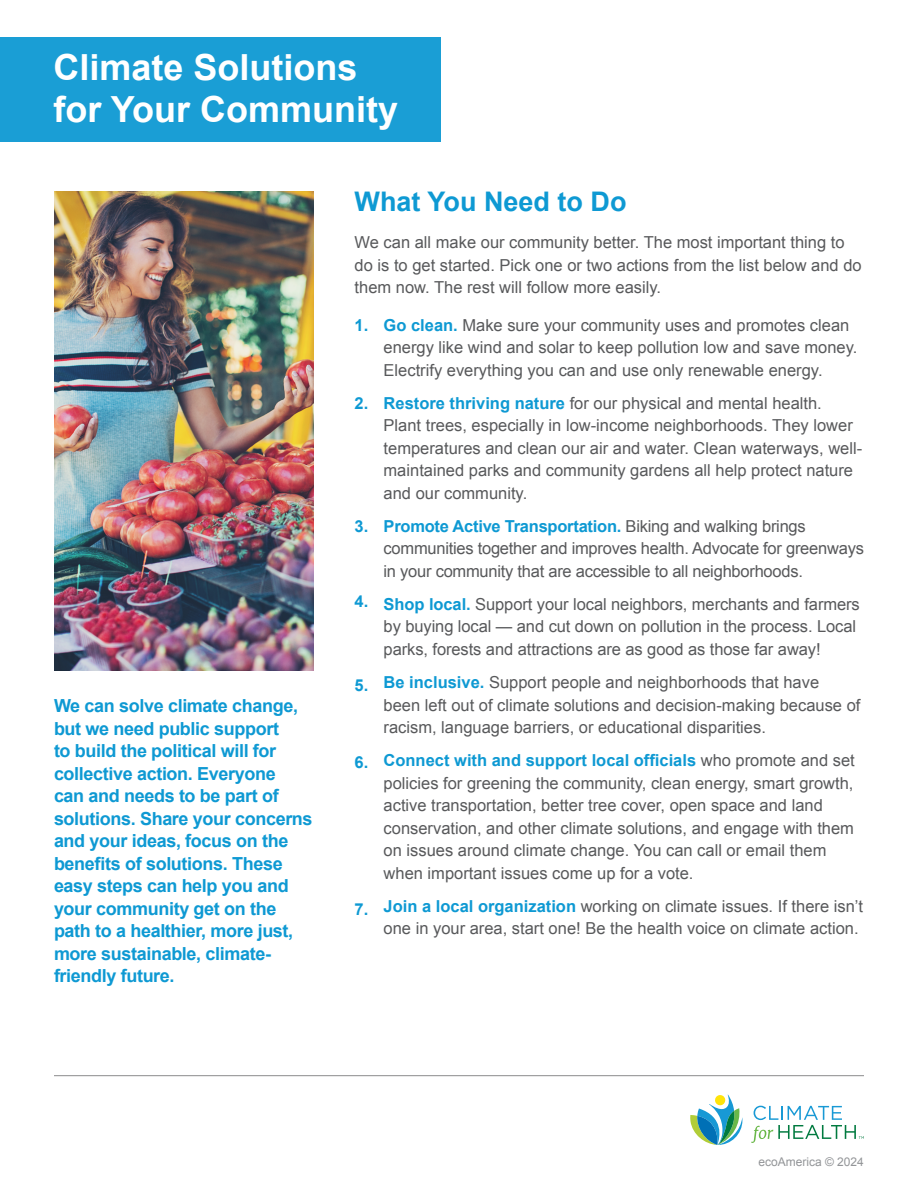
<style>
.page{position:relative;width:918px;height:1188px;background:#fff}
.page>*{position:absolute;margin:0;border:0;box-sizing:border-box;transform-origin:0 0}
.t1{font:700 36px/42px "Arial";color:#fff}
.t2{font:700 27px "Arial";color:#0e99d3}
.t3{font:700 18px/22.5px "Arial";letter-spacing:-.02em;color:#0e99d3}
.t4{font:16.5px/22.5px "Arial";color:#58595b}
.t5{font:700 16.5px "Arial";color:#0e99d3}
.t6{font:12px "Arial";color:#939598}
.s1{font-weight:700;color:#0e99d3}
</style>
<div class="page">
<img style="left:54px;top:191px;width:259px;height:479px">
<div style="left:0;top:38px;width:441px;height:104px;background:#1a9ed5"></div>
<hr style="left:54px;top:1075px;width:810px;height:1px;background:#58595b">
<svg style="left:751px;top:1106px;width:113px;height:37px"></svg>
<svg style="left:690px;top:1095px;width:52px;height:50px"></svg>
<h1 class="t1" style="left:54px;top:48px;width:346px">Climate Solutions for Your Community</h1>
<h2 class="t2" style="left:355px;top:184px;width:274px">What You Need to Do</h2>
<p class="t3" style="left:54px;top:695px;width:260px">We can solve climate change, but we need public support<br>to build the political will for collective action. Everyone<br>can and needs to be part of solutions. Share your concerns and your ideas, focus on the benefits of solutions. These easy steps can help you and your community get on the path to a healthier, more just, more sustainable, climate&shy;friendly future.</p>
<p class="t4" style="left:355px;top:232px;width:509px">We can all make our community better. The most important thing to do is to get started. Pick one or two actions from the list below and do them now. The rest will follow more easily.</p>
<p class="t5" style="left:355px;top:314px;width:15px">1.</p>
<p class="t5" style="left:355px;top:392px;width:15px">2.</p>
<p class="t5" style="left:355px;top:515px;width:15px">3.</p>
<p class="t5" style="left:355px;top:590px;width:15px">4.</p>
<p class="t5" style="left:355px;top:674px;width:15px">5.</p>
<p class="t5" style="left:355px;top:751px;width:15px">6.</p>
<p class="t5" style="left:355px;top:898px;width:15px">7.</p>
<p class="t4" style="left:384px;top:314px;width:475px"><span class="s1">Go clean.</span> Make sure your community uses and promotes clean energy like wind and solar to keep pollution low and save money.<br>Electrify everything you can and use only renewable energy.</p>
<p class="t4" style="left:384px;top:392px;width:480px"><span class="s1">Restore thriving nature</span> for our physical and mental health.<br>Plant trees, especially in low-income neighborhoods. They lower temperatures and clean our air and water. Clean waterways, well&shy;maintained parks and community gardens all help protect nature and our community.</p>
<p class="t4" style="left:384px;top:515px;width:482px"><span class="s1">Promote Active Transportation.</span> Biking and walking brings communities together and improves health. Advocate for greenways in your community that are accessible to all neighborhoods.</p>
<p class="t4" style="left:384px;top:593px;width:478px"><span class="s1">Shop local.</span> Support your local neighbors, merchants and farmers by buying local — and cut down on pollution in the process. Local parks, forests and attractions are as good as those far away!</p>
<p class="t4" style="left:384px;top:671px;width:478px"><span class="s1">Be inclusive.</span> Support people and neighborhoods that have<br>been left out of climate solutions and decision-making because of racism, language barriers, or educational disparities.</p>
<p class="t4" style="left:384px;top:749px;width:473px"><span class="s1">Connect with and support local officials</span> who promote and set policies for greening the community, clean energy, smart growth, active transportation, better tree cover, open space and land conservation, and other climate solutions, and engage with them on issues around climate change. You can call or email them when important issues come up for a vote.</p>
<p class="t4" style="left:384px;top:895px;width:481px"><span class="s1">Join a local organization</span> working on climate issues. If there isn’t one in your area, start one! Be the health voice on climate action.</p>
<p class="t6" style="left:758px;top:1154px;width:107px">ecoAmerica © 2024</p>
</div>
